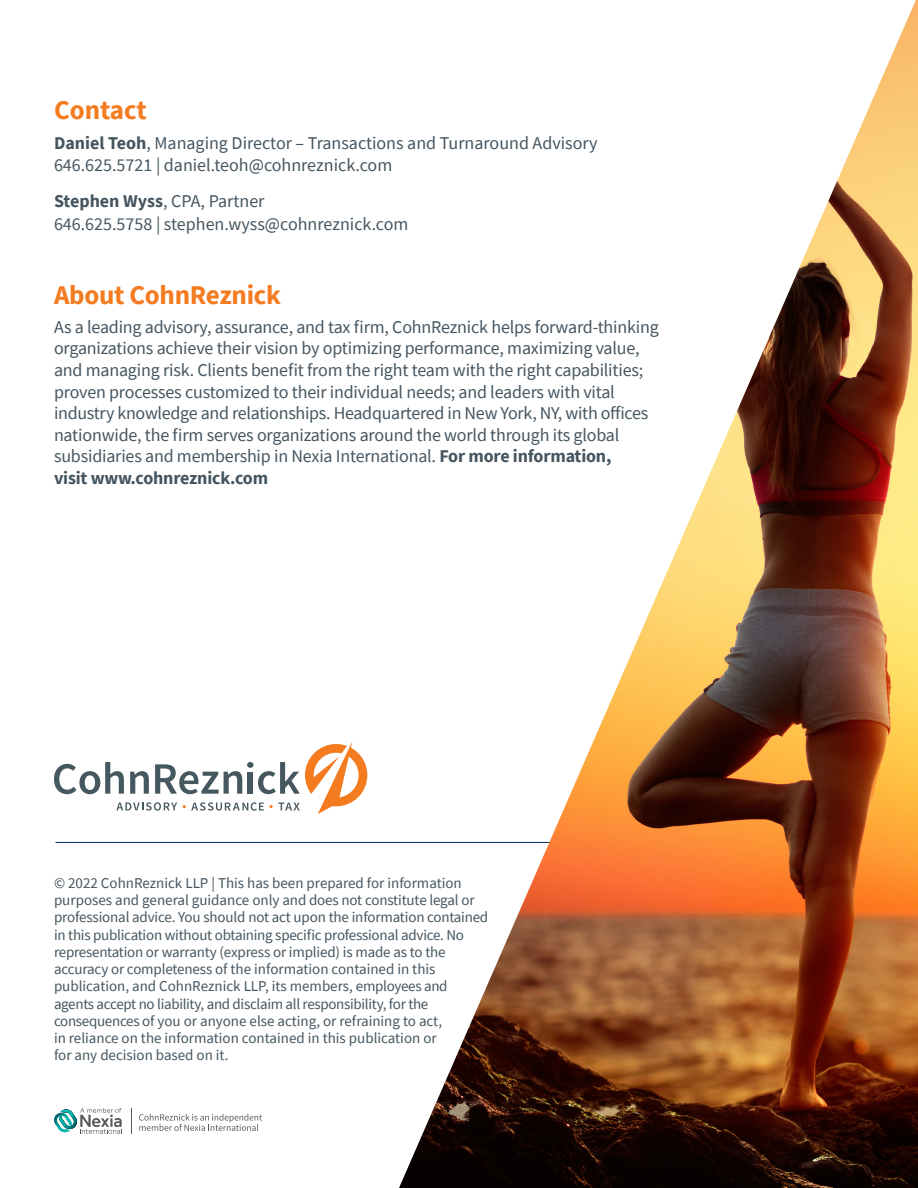
<style>
.page{position:relative;width:918px;height:1188px;background:#fff}
.page>*{position:absolute;margin:0;border:0;box-sizing:border-box;transform-origin:0 0}
.t1{font:700 27px "Source Sans Pro";letter-spacing:-.01em;color:#f47b20}
.t2{font:18px/21.6px "Source Sans Pro";letter-spacing:-.01em;color:#455560}
.t3{font:15px/17.2px "Source Sans Pro";letter-spacing:-.01em;color:#455560}
.s1{font-weight:700}
</style>
<div class="page">
<hr style="left:56px;top:842px;width:836px;height:1px;background:#003262">
<img style="left:399px;top:0;width:519px;height:1188px">
<img style="left:54px;top:1113px;width:5px;height:17px">
<svg style="left:59px;top:1108px;width:63px;height:26px"></svg>
<svg style="left:131px;top:1109px;width:1px;height:25px"></svg>
<svg style="left:139px;top:1114px;width:123px;height:17px"></svg>
<svg style="left:54px;top:741px;width:313px;height:73px"></svg>
<h1 class="t1" style="left:54px;top:92px;width:94px">Contact</h1>
<p class="t2" style="left:54px;top:131px;width:545px;line-height:22.5px"><span class="s1">Daniel Teoh</span>, Managing Director – Transactions and Turnaround Advisory<br>646.625.5721 | daniel.teoh@cohnreznick.com</p>
<p class="t2" style="left:54px;top:190px;width:356px;line-height:22.5px"><span class="s1">Stephen Wyss</span>, CPA, Partner<br>646.625.5758 | stephen.wyss@cohnreznick.com</p>
<h1 class="t1" style="left:54px;top:277px;width:229px">About CohnReznick</h1>
<p class="t2" style="left:54px;top:316px;width:606px">As a leading advisory, assurance, and tax firm, CohnReznick helps forward-thinking organizations achieve their vision by optimizing performance, maximizing value, and managing risk. Clients benefit from the right team with the right capabilities; proven processes customized to their individual needs; and leaders with vital industry knowledge and relationships. Headquartered in New York, NY, with offices nationwide, the firm serves organizations around the world through its global subsidiaries and membership in Nexia International. <span class="s1">For more information,<br>visit www.cohnreznick.com</span></p>
<p class="t3" style="left:54px;top:874px;width:436px">© 2022 CohnReznick LLP | This has been prepared for information purposes and general guidance only and does not constitute legal or professional advice. You should not act upon the information contained in this publication without obtaining specific professional advice. No representation or warranty (express or implied) is made as to the accuracy or completeness of the information contained in this publication, and CohnReznick LLP, its members, employees and agents accept no liability, and disclaim all responsibility, for the consequences of you or anyone else acting, or refraining to act,<br>in reliance on the information contained in this publication or<br>for any decision based on it.</p>
</div>
